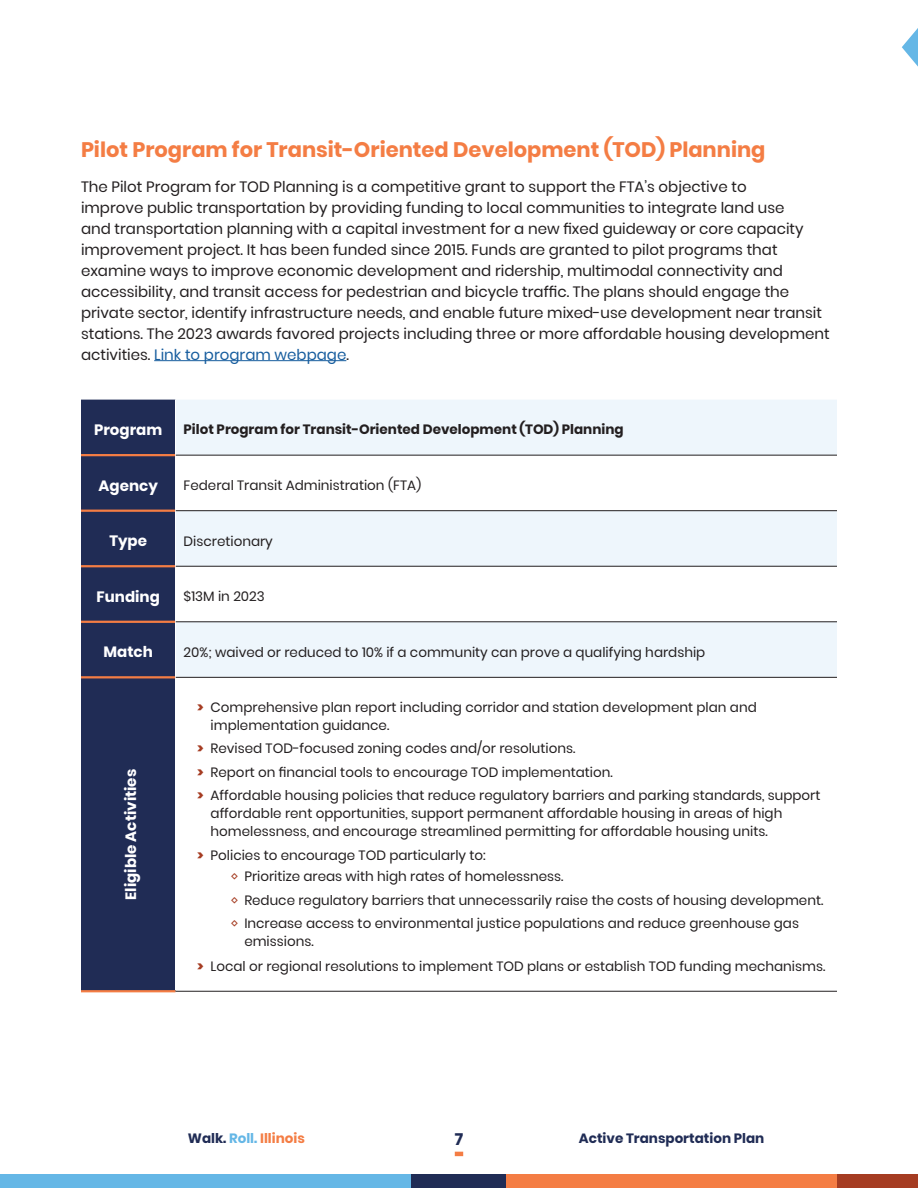
<style>
.page{position:relative;width:918px;height:1188px;background:#fff}
.page>*{position:absolute;margin:0;border:0;box-sizing:border-box;transform-origin:0 0}
.t1{font:700 21px "Poppins";color:#f47d44}
.t2{font:700 16.5px "Poppins";color:#202c55}
.Body{font:15px/21px "Poppins";color:#231f20}
.Table_Header{font:700 15px "Poppins";color:#fff}
.Table_entry{font:13.5px/18px "Poppins";color:#231f20}
.Table_entry-2{font:700 13.5px "Poppins";color:#231f20}
.t3{font:700 13.5px "Poppins";color:#202c55}
.t4{font:700 13.5px "Poppins";color:#f47d44}
.s1{color:#175d9e}
.s2{font-weight:800;color:#a53c22}
.s3{color:#a53c22}
.s4{color:#202c55}
.s5{color:#65b7e6}
</style>
<div class="page">
<div style="left:506px;top:1174px;width:331px;height:14px;background:#f47d44"></div>
<div style="left:0;top:1174px;width:412px;height:14px;background:#65b7e6"></div>
<div style="left:837px;top:1174px;width:81px;height:14px;background:#a53c22"></div>
<svg style="left:455px;top:1152px;width:8px;height:4px"></svg>
<div style="left:412px;top:1174px;width:94px;height:14px;background:#202c55"></div>
<svg style="left:902px;top:28px;width:16px;height:39px"></svg>
<div style="left:81px;top:400px;width:94px;height:590px;background:#202c55"></div>
<svg style="left:176px;top:400px;width:661px;height:277px;fill:#eef6fc"></svg>
<hr style="left:81px;top:454px;width:94px;height:2px;background:#f47d44">
<hr style="left:81px;top:621px;width:94px;height:2px;background:#f47d44">
<hr style="left:81px;top:676px;width:94px;height:2px;background:#f47d44">
<hr style="left:81px;top:990px;width:95px;height:2px;background:#f47d44">
<hr style="left:176px;top:622px;width:661px;height:1px;background:#231f20">
<hr style="left:176px;top:677px;width:661px;height:1px;background:#231f20">
<hr style="left:176px;top:991px;width:661px;height:1px;background:#231f20">
<hr style="left:176px;top:455px;width:661px;height:1px;background:#231f20">
<hr style="left:176px;top:510px;width:661px;height:1px;background:#231f20">
<hr style="left:176px;top:566px;width:661px;height:1px;background:#231f20">
<hr style="left:81px;top:510px;width:94px;height:2px;background:#f47d44">
<hr style="left:81px;top:565px;width:94px;height:2px;background:#f47d44">
<hr style="left:154px;top:360px;width:192px;height:1px;background:#175d9e">
<h3 class="t1" style="left:81px;top:138px;width:686px">Pilot Program for Transit-Oriented Development (TOD) Planning</h3>
<p class="Body" style="left:81px;top:176px;width:750px">The Pilot Program for TOD Planning is a competitive grant to support the FTA’s objective to<br>improve public transportation by providing funding to local communities to integrate land use<br>and transportation planning with a capital investment for a new fixed guideway or core capacity improvement project. It has been funded since 2015. Funds are granted to pilot programs that examine ways to improve economic development and ridership, multimodal connectivity and accessibility, and transit access for pedestrian and bicycle traffic. The plans should engage the private sector, identify infrastructure needs, and enable future mixed-use development near transit stations. The 2023 awards favored projects including three or more affordable housing development activities. <span class="s1">Link to program webpage</span>.</p>
<p class="Table_Header" style="left:94px;top:421px;width:70px">Program</p>
<p class="Table_entry-2" style="left:184px;top:422px;width:442px">Pilot Program for Transit-Oriented Development (TOD) Planning</p>
<p class="Table_Header" style="left:99px;top:477px;width:61px">Agency</p>
<p class="Table_entry" style="left:184px;top:476px;width:239px">Federal Transit Administration (FTA)</p>
<p class="Table_Header" style="left:109px;top:532px;width:39px">Type</p>
<p class="Table_entry" style="left:184px;top:532px;width:91px">Discretionary</p>
<p class="Table_Header" style="left:97px;top:588px;width:65px">Funding</p>
<p class="Table_entry" style="left:184px;top:587px;width:83px">$13M in 2023</p>
<p class="Table_Header" style="left:104px;top:643px;width:51px">Match</p>
<p class="Table_entry" style="left:184px;top:643px;width:523px">20%; waived or reduced to 10% if a community can prove a qualifying hardship</p>
<p class="Table_Header" style="left:122px;top:900px;width:132px;rotate:-90deg">Eligible Activities</p>
<p class="Table_entry" style="left:211px;top:698px;width:548px;text-indent:-14px"><span class="s2">&gt;</span> Comprehensive plan report including corridor and station development plan and implementation guidance.</p>
<p class="Table_entry" style="left:197px;top:740px;width:380px"><span class="s2">&gt;</span> Revised TOD-focused zoning codes and/or resolutions.</p>
<p class="Table_entry" style="left:197px;top:763px;width:417px"><span class="s2">&gt;</span> Report on financial tools to encourage TOD implementation.</p>
<p class="Table_entry" style="left:211px;top:787px;width:611px;text-indent:-14px"><span class="s2">&gt;</span> Affordable housing policies that reduce regulatory barriers and parking standards, support affordable rent opportunities, support permanent affordable housing in areas of high homelessness, and encourage streamlined permitting for affordable housing units.</p>
<p class="Table_entry" style="left:197px;top:846px;width:290px"><span class="s2">&gt;</span> Policies to encourage TOD particularly to:</p>
<p class="Table_entry" style="left:231px;top:868px;width:334px"><span class="s3">◊</span> Prioritize areas with high rates of homelessness.</p>
<p class="Table_entry" style="left:231px;top:891px;width:594px"><span class="s3">◊</span> Reduce regulatory barriers that unnecessarily raise the costs of housing development.</p>
<p class="Table_entry" style="left:244px;top:914px;width:556px;text-indent:-14px"><span class="s3">◊</span> Increase access to environmental justice populations and reduce greenhouse gas emissions.</p>
<p class="Table_entry" style="left:197px;top:957px;width:630px"><span class="s2">&gt;</span> Local or regional resolutions to implement TOD plans or establish TOD funding mechanisms.</p>
<p class="t4" style="left:188px;top:1131px;width:118px"><span class="s4">Walk.</span> <span class="s5">Roll.</span> Illinois</p>
<p class="t2" style="left:455px;top:1130px;width:10px">7</p>
<p class="t3" style="left:579px;top:1131px;width:187px">Active Transportation Plan</p>
</div>
